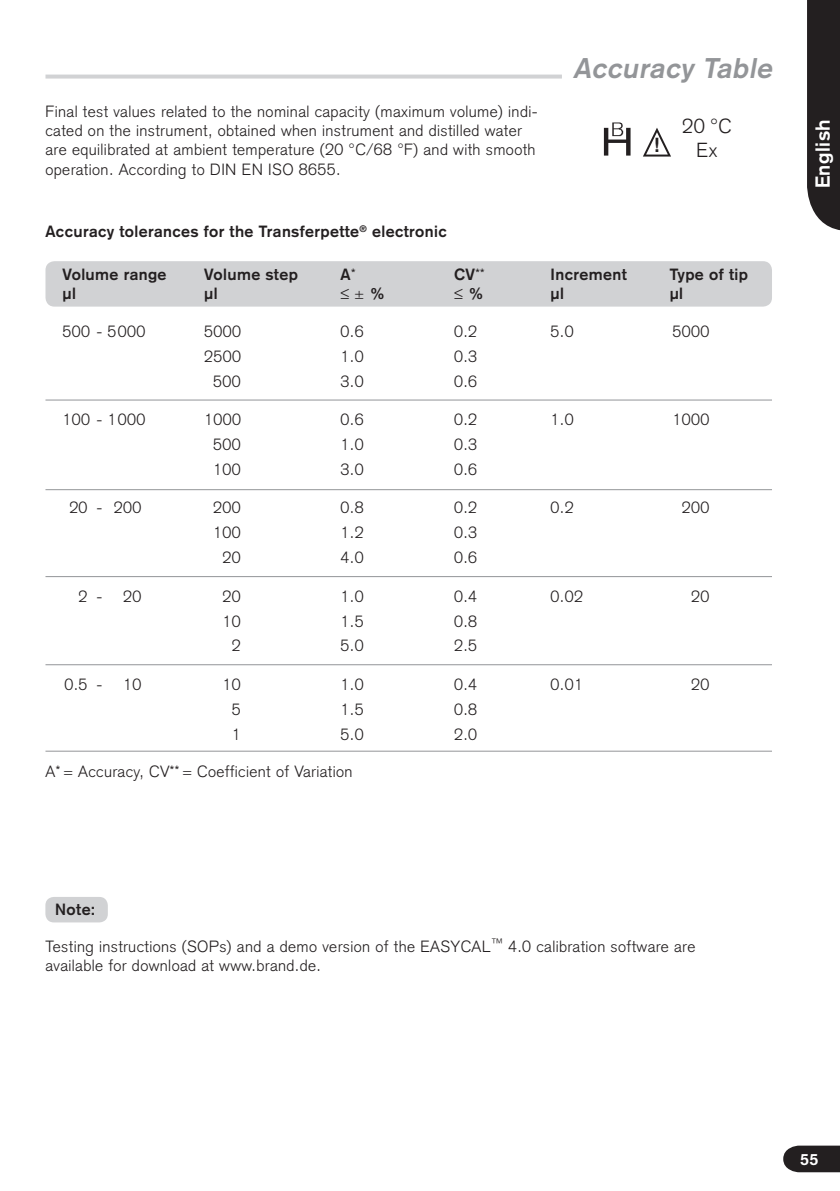
<style>
.page{position:relative;width:840px;height:1191px;background:#fff}
.page>*{position:absolute;margin:0;border:0;box-sizing:border-box;transform-origin:0 0}
.t1{font:italic 700 28px "Akzidenz Grotesk";color:#939598}
.t2{font:700 20px "Akzidenz Grotesk";letter-spacing:.025em;color:#fff}
.t3{font:300 20px/24px "Akzidenz Grotesk";color:#231f20;text-align:center}
.t4{font:700 20px "Akzidenz Grotesk";color:#231f20}
.t5{font:300 16px/19.2px "Akzidenz Grotesk";letter-spacing:.025em;color:#231f20}
.t6{font:700 16px "Akzidenz Grotesk";letter-spacing:.025em;color:#231f20}
.t7{font:700 16px "Akzidenz Grotesk";color:#fff}
.s1{font-weight:300}
.s2{font-weight:700}
</style>
<div class="page">
<svg style="left:807px;top:0;width:32px;height:230px;background:#2d292a"></svg>
<svg style="left:783px;top:1145px;width:56px;height:27px;background:#353132"></svg>
<svg style="left:45px;top:75px;width:516px;height:4px;background:#d6d6d8"></svg>
<div style="left:45px;top:261px;width:726px;height:45px;background:#d1d2d4;border-radius:9px"></div>
<hr style="left:45px;top:399px;width:726px;height:1px;background:#939598">
<hr style="left:45px;top:489px;width:726px;height:1px;background:#939598">
<hr style="left:45px;top:576px;width:726px;height:1px;background:#939598">
<img style="left:603px;top:123px;width:28px;height:33px">
<svg style="left:643px;top:128px;width:28px;height:29px"></svg>
<hr style="left:45px;top:664px;width:726px;height:1px;background:#939598">
<hr style="left:45px;top:750px;width:726px;height:1px;background:#939598">
<div style="left:45px;top:897px;width:63px;height:25px;background:#d1d2d4;border-radius:9px"></div>
<p class="t5" style="left:45px;top:102px;width:493px">Final test values related to the nominal capacity (maximum volume) indi&shy;cated on the instrument, obtained when instrument and distilled water are equilibrated at ambient temperature (20 °C/68 °F) and with smooth operation. According to DIN EN ISO 8655.</p>
<p class="t6" style="left:45px;top:222px;width:402px">Accuracy tolerances for the Transferpette<sup>®</sup> electronic</p>
<h1 class="t1" style="left:572px;top:52px;width:206px">Accuracy Table</h1>
<p class="t4" style="left:654px;top:133px;width:7px">!</p>
<p class="t3" style="left:682px;top:114px;width:51px">20 °C<br>Ex</p>
<p class="t6" style="left:62px;top:264px;width:106px">Volume range</p>
<p class="t6" style="left:204px;top:264px;width:95px">Volume step</p>
<p class="t6" style="left:340px;top:264px;width:16px">A<span class="s1">*</span></p>
<p class="t6" style="left:454px;top:264px;width:32px">CV<span class="s1">**</span></p>
<p class="t6" style="left:550px;top:264px;width:78px">Increment</p>
<p class="t6" style="left:669px;top:264px;width:80px">Type of tip</p>
<p class="t6" style="left:62px;top:284px;width:15px">µl</p>
<p class="t6" style="left:204px;top:284px;width:15px">µl</p>
<p class="t5" style="left:340px;top:284px;width:46px">≤ ± <span class="s2">%</span></p>
<p class="t6" style="left:454px;top:284px;width:32px">≤ %</p>
<p class="t6" style="left:550px;top:284px;width:15px">µl</p>
<p class="t6" style="left:669px;top:284px;width:15px">µl</p>
<p class="t5" style="left:62px;top:322px;width:84px">500 - 5000</p>
<p class="t5" style="left:204px;top:322px;width:38px">5000</p>
<p class="t5" style="left:340px;top:322px;width:25px">0.6</p>
<p class="t5" style="left:454px;top:322px;width:25px">0.2</p>
<p class="t5" style="left:550px;top:322px;width:25px">5.0</p>
<p class="t5" style="left:672px;top:322px;width:38px">5000</p>
<p class="t5" style="left:204px;top:347px;width:38px">2500</p>
<p class="t5" style="left:340px;top:347px;width:25px">1.0</p>
<p class="t5" style="left:454px;top:347px;width:25px">0.3</p>
<p class="t5" style="left:213px;top:372px;width:29px">500</p>
<p class="t5" style="left:340px;top:372px;width:25px">3.0</p>
<p class="t5" style="left:454px;top:372px;width:25px">0.6</p>
<p class="t5" style="left:62px;top:410px;width:84px">100 - 1000</p>
<p class="t5" style="left:204px;top:410px;width:38px">1000</p>
<p class="t5" style="left:340px;top:410px;width:25px">0.6</p>
<p class="t5" style="left:454px;top:410px;width:25px">0.2</p>
<p class="t5" style="left:550px;top:410px;width:25px">1.0</p>
<p class="t5" style="left:672px;top:410px;width:38px">1000</p>
<p class="t5" style="left:213px;top:435px;width:29px">500</p>
<p class="t5" style="left:340px;top:435px;width:25px">1.0</p>
<p class="t5" style="left:454px;top:435px;width:25px">0.3</p>
<p class="t5" style="left:213px;top:460px;width:29px">100</p>
<p class="t5" style="left:340px;top:460px;width:25px">3.0</p>
<p class="t5" style="left:454px;top:460px;width:25px">0.6</p>
<p class="t5" style="left:69px;top:498px;width:74px">20 - 200</p>
<p class="t5" style="left:213px;top:498px;width:29px">200</p>
<p class="t5" style="left:340px;top:498px;width:25px">0.8</p>
<p class="t5" style="left:454px;top:498px;width:25px">0.2</p>
<p class="t5" style="left:550px;top:498px;width:25px">0.2</p>
<p class="t5" style="left:681px;top:498px;width:29px">200</p>
<p class="t5" style="left:213px;top:523px;width:29px">100</p>
<p class="t5" style="left:340px;top:523px;width:25px">1.2</p>
<p class="t5" style="left:454px;top:523px;width:25px">0.3</p>
<p class="t5" style="left:222px;top:548px;width:20px">20</p>
<p class="t5" style="left:340px;top:548px;width:25px">4.0</p>
<p class="t5" style="left:454px;top:548px;width:25px">0.6</p>
<p class="t5" style="left:79px;top:586px;width:25px">2 -</p>
<p class="t5" style="left:123px;top:586px;width:20px">20</p>
<p class="t5" style="left:222px;top:586px;width:20px">20</p>
<p class="t5" style="left:340px;top:586px;width:25px">1.0</p>
<p class="t5" style="left:454px;top:586px;width:25px">0.4</p>
<p class="t5" style="left:550px;top:586px;width:34px">0.02</p>
<p class="t5" style="left:690px;top:586px;width:20px">20</p>
<p class="t5" style="left:222px;top:611px;width:20px">10</p>
<p class="t5" style="left:340px;top:611px;width:25px">1.5</p>
<p class="t5" style="left:454px;top:611px;width:25px">0.8</p>
<p class="t5" style="left:232px;top:636px;width:10px">2</p>
<p class="t5" style="left:340px;top:636px;width:25px">5.0</p>
<p class="t5" style="left:454px;top:636px;width:25px">2.5</p>
<p class="t5" style="left:64px;top:674px;width:39px">0.5 -</p>
<p class="t5" style="left:123px;top:674px;width:20px">10</p>
<p class="t5" style="left:222px;top:674px;width:20px">10</p>
<p class="t5" style="left:340px;top:674px;width:25px">1.0</p>
<p class="t5" style="left:454px;top:674px;width:25px">0.4</p>
<p class="t5" style="left:550px;top:674px;width:34px">0.01</p>
<p class="t5" style="left:690px;top:674px;width:20px">20</p>
<p class="t5" style="left:232px;top:699px;width:10px">5</p>
<p class="t5" style="left:340px;top:699px;width:25px">1.5</p>
<p class="t5" style="left:454px;top:699px;width:25px">0.8</p>
<p class="t5" style="left:232px;top:724px;width:10px">1</p>
<p class="t5" style="left:340px;top:724px;width:25px">5.0</p>
<p class="t5" style="left:454px;top:724px;width:25px">2.0</p>
<p class="t5" style="left:45px;top:761px;width:308px">A* = Accuracy, CV** = Coefficient of Variation</p>
<p class="t2" style="left:810px;top:188px;width:70px;rotate:-90deg">English</p>
<p class="t6" style="left:55px;top:900px;width:42px">Note:</p>
<p class="t5" style="left:45px;top:936px;width:651px">Testing instructions (SOPs) and a demo version of the EASYCAL<sup>™</sup> 4.0 calibration software are available for download at www.brand.de.</p>
<p class="t7" style="left:799px;top:1150px;width:20px">55</p>
</div>
